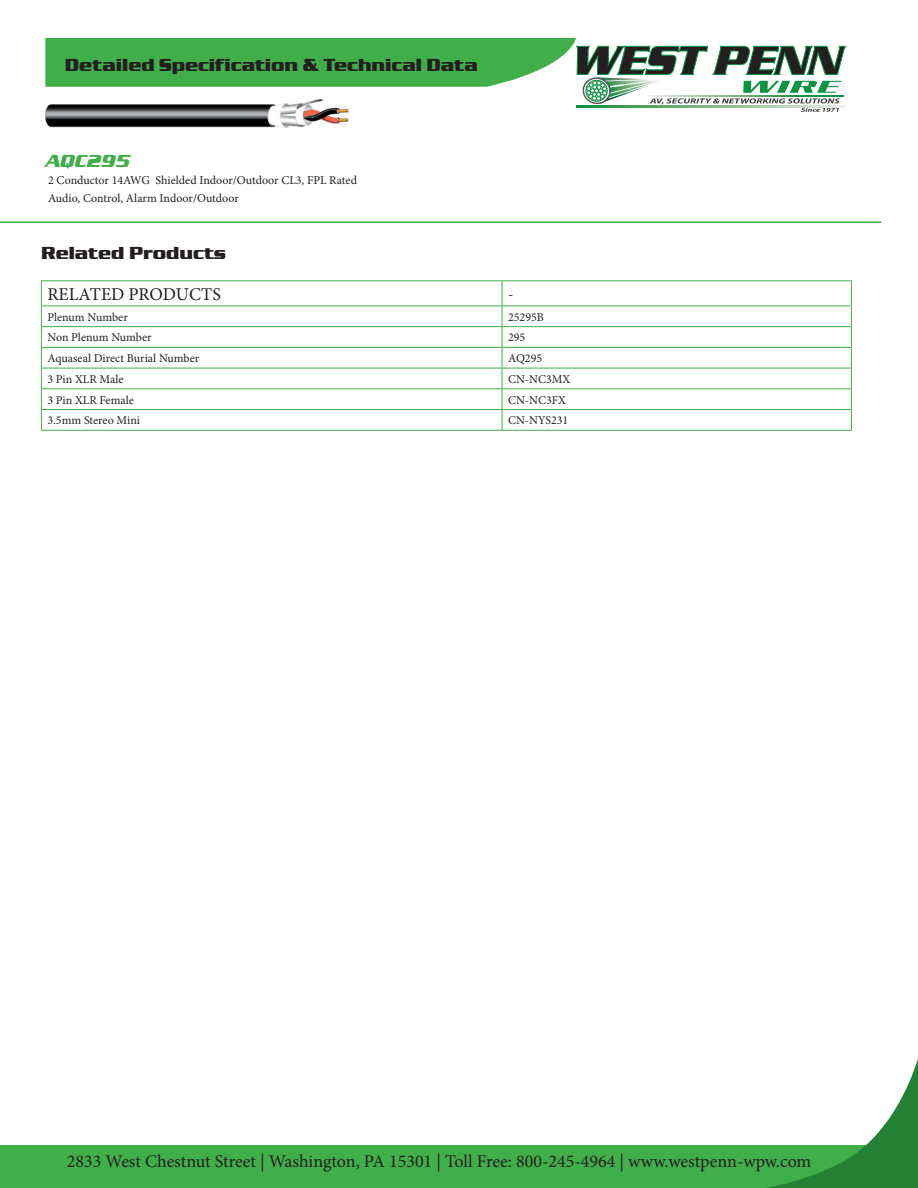
<style>
.page{position:relative;width:918px;height:1188px;background:#fff}
.page>*{position:absolute;margin:0;border:0;box-sizing:border-box;transform-origin:0 0}
.Renee_White_Bold{font:18px "Minion Pro";color:#231f20}
.t1{font:700 18px "Serpentine D";color:#231f20}
.StiboTableHeaderRow{font:18px "Minion Pro";color:#231f20}
.t2{font:italic 700 18px "Serpentine D";color:#40ae49}
.White_Bold{font:15px "Minion Pro";color:#231f20}
.plain{font:12px "Minion Pro";color:#231f20}
</style>
<div class="page">
<hr style="left:41px;top:326px;width:461px;height:1px;background:#40ae49">
<hr style="left:502px;top:326px;width:350px;height:1px;background:#40ae49">
<hr style="left:41px;top:347px;width:461px;height:1px;background:#40ae49">
<hr style="left:502px;top:347px;width:350px;height:1px;background:#40ae49">
<hr style="left:41px;top:368px;width:461px;height:1px;background:#40ae49">
<hr style="left:502px;top:368px;width:350px;height:1px;background:#40ae49">
<hr style="left:41px;top:388px;width:461px;height:1px;background:#40ae49">
<hr style="left:502px;top:388px;width:350px;height:1px;background:#40ae49">
<hr style="left:41px;top:409px;width:461px;height:1px;background:#40ae49">
<hr style="left:502px;top:409px;width:350px;height:1px;background:#40ae49">
<hr style="left:41px;top:430px;width:461px;height:1px;background:#40ae49">
<hr style="left:502px;top:430px;width:350px;height:1px;background:#40ae49">
<hr style="left:41px;top:280px;width:461px;height:1px;background:#40ae49">
<svg style="left:41px;top:281px;width:1px;height:149px"></svg>
<hr style="left:502px;top:280px;width:350px;height:1px;background:#40ae49">
<svg style="left:502px;top:281px;width:1px;height:149px"></svg>
<svg style="left:851px;top:281px;width:1px;height:149px"></svg>
<hr style="left:41px;top:306px;width:461px;height:1px;background:#40ae49">
<hr style="left:502px;top:306px;width:350px;height:1px;background:#40ae49">
<svg style="left:45px;top:38px;width:801px;height:74px"></svg>
<hr style="left:0;top:221px;width:881px;height:2px;background:#40ae49">
<div style="left:0;top:1146px;width:918px;height:42px;background:#40ae49"></div>
<svg style="left:746px;top:1058px;width:172px;height:130px"></svg>
<img style="left:46px;top:100px;width:303px;height:27px">
<p class="t1" style="left:65px;top:55px;width:414px">Detailed Specification &amp; Technical Data</p>
<p class="t2" style="left:46px;top:151px;width:86px">AQC295</p>
<p class="plain" style="left:48px;top:173px;width:310px">2 Conductor 14AWG Shielded Indoor/Outdoor CL3, FPL Rated</p>
<p class="plain" style="left:48px;top:190px;width:192px">Audio, Control, Alarm Indoor/Outdoor</p>
<p class="t1" style="left:41px;top:242px;width:186px">Related Products</p>
<p class="StiboTableHeaderRow" style="left:47px;top:282px;width:175px">RELATED PRODUCTS</p>
<p class="White_Bold" style="left:508px;top:284px;width:7px">-</p>
<p class="plain" style="left:47px;top:309px;width:82px">Plenum Number</p>
<p class="plain" style="left:508px;top:309px;width:37px">25295B</p>
<p class="plain" style="left:47px;top:329px;width:106px">Non Plenum Number</p>
<p class="plain" style="left:508px;top:329px;width:19px">295</p>
<p class="plain" style="left:47px;top:350px;width:153px">Aquaseal Direct Burial Number</p>
<p class="plain" style="left:508px;top:350px;width:36px">AQ295</p>
<p class="plain" style="left:47px;top:371px;width:78px">3 Pin XLR Male</p>
<p class="plain" style="left:508px;top:371px;width:64px">CN-NC3MX</p>
<p class="plain" style="left:47px;top:392px;width:88px">3 Pin XLR Female</p>
<p class="plain" style="left:508px;top:392px;width:59px">CN-NC3FX</p>
<p class="plain" style="left:47px;top:412px;width:94px">3.5mm Stereo Mini</p>
<p class="plain" style="left:508px;top:412px;width:62px">CN-NYS231</p>
<p class="Renee_White_Bold" style="left:67px;top:1149px;width:746px">2833 West Chestnut Street | Washington, PA 15301 | Toll Free: 800-245-4964 | www.westpenn-wpw.com</p>
</div>
